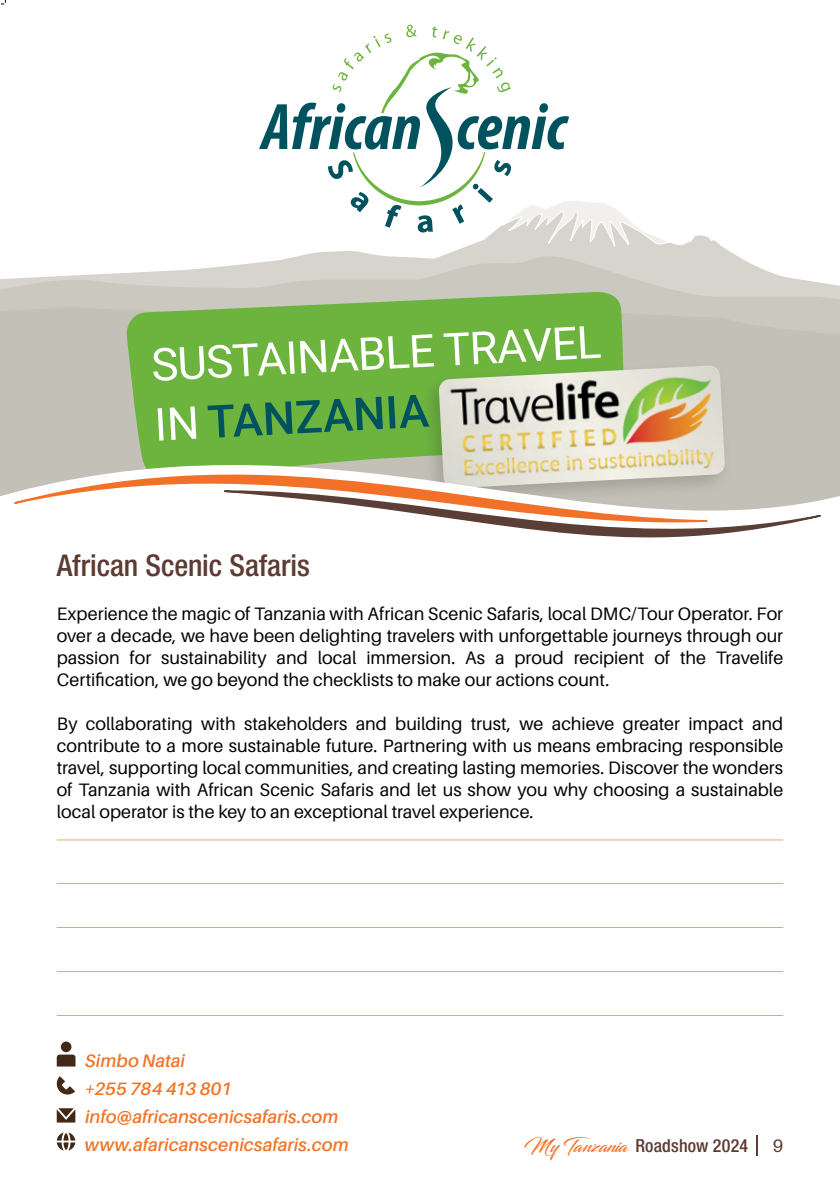
<style>
.page{position:relative;width:840px;height:1191px;background:#fff}
.page>*{position:absolute;margin:0;border:0;box-sizing:border-box;transform-origin:0 0}
.Company_Name{font:500 condensed 30px "Helvetica Neue LT Std";color:#5c3b32}
.Body{font:18px/22px "Aileron";color:#020304;text-align:justify}
.Contact_Person{font:italic 600 18px "Aileron";letter-spacing:.005em;color:#f27426}
.t1{font:500 condensed 18px "Helvetica Neue LT Std";letter-spacing:.01em;color:#5c3b32}
.t2{font:18px "Aileron";color:#5c3b32}
.s1{font-family:"Blacksword";font-weight:400;font-stretch:normal;color:#f27426}
</style>
<div class="page">
<hr style="left:57px;top:839px;width:725px;height:1px;background:#f89f67">
<hr style="left:57px;top:883px;width:725px;height:1px;background:#f89f67">
<hr style="left:57px;top:927px;width:725px;height:1px;background:#f89f67">
<hr style="left:57px;top:971px;width:725px;height:1px;background:#f89f67">
<hr style="left:57px;top:1015px;width:725px;height:1px;background:#f89f67">
<div style="left:61px;top:1041px;width:10px;height:11px;background:#422917;border-radius:50%"></div>
<svg style="left:57px;top:1054px;width:18px;height:12px"></svg>
<svg style="left:56px;top:1076px;width:19px;height:19px"></svg>
<svg style="left:57px;top:1108px;width:18px;height:14px"></svg>
<svg style="left:57px;top:1132px;width:18px;height:18px"></svg>
<svg style="left:0;top:246px;width:839px;height:61px"></svg>
<div style="left:0;top:307px;width:839px;height:158px;background:#c3c1b7"></div>
<svg style="left:254px;top:25px;width:415px;height:228px"></svg>
<svg style="left:126px;top:290px;width:499px;height:175px;background:#82b85c"></svg>
<svg style="left:207px;top:395px;width:212px;height:42px;background:#4a9448"></svg>
<svg style="left:157px;top:406px;width:39px;height:34px"></svg>
<svg style="left:153px;top:326px;width:447px;height:55px"></svg>
<div style="left:419px;top:359px;width:313px;height:150px;background:#231f20;opacity:.2"></div>
<img style="left:438px;top:365px;width:286px;height:100px">
<svg style="left:1px;top:0;width:5px;height:5px"></svg>
<svg style="left:0;top:465px;width:839px;height:35px;background:#c5c3b9"></svg>
<svg style="left:13px;top:465px;width:695px;height:39px"></svg>
<svg style="left:223px;top:489px;width:598px;height:49px"></svg>
<p class="Company_Name" style="left:57px;top:547px;width:254px">African Scenic Safaris</p>
<p class="Body" style="left:57px;top:602px;width:727px">Experience the magic of Tanzania with African Scenic Safaris, local DMC/Tour Operator. For over a decade, we have been delighting travelers with unforgettable journeys through our passion for sustainability and local immersion. As a proud recipient of the Travelife Certification, we go beyond the checklists to make our actions count.</p>
<p class="Body" style="left:57px;top:712px;width:727px">By collaborating with stakeholders and building trust, we achieve greater impact and contribute to a more sustainable future. Partnering with us means embracing responsible travel, supporting local communities, and creating lasting memories. Discover the wonders of Tanzania with African Scenic Safaris and let us show you why choosing a sustainable local operator is the key to an exceptional travel experience.</p>
<p class="Contact_Person" style="left:85px;top:1050px;width:101px">Simbo Natai</p>
<p class="Contact_Person" style="left:85px;top:1078px;width:149px">+255 784 413 801</p>
<p class="Contact_Person" style="left:85px;top:1106px;width:254px">info@africanscenicsafaris.com</p>
<p class="Contact_Person" style="left:85px;top:1134px;width:265px">www.afaricanscenicsafaris.com</p>
<p class="t1" style="left:523px;top:1134px;width:225px"><span class="s1">My Tanzania</span> Roadshow 2024</p>
<p class="t2" style="left:772px;top:1135px;width:12px">9</p>
</div>
